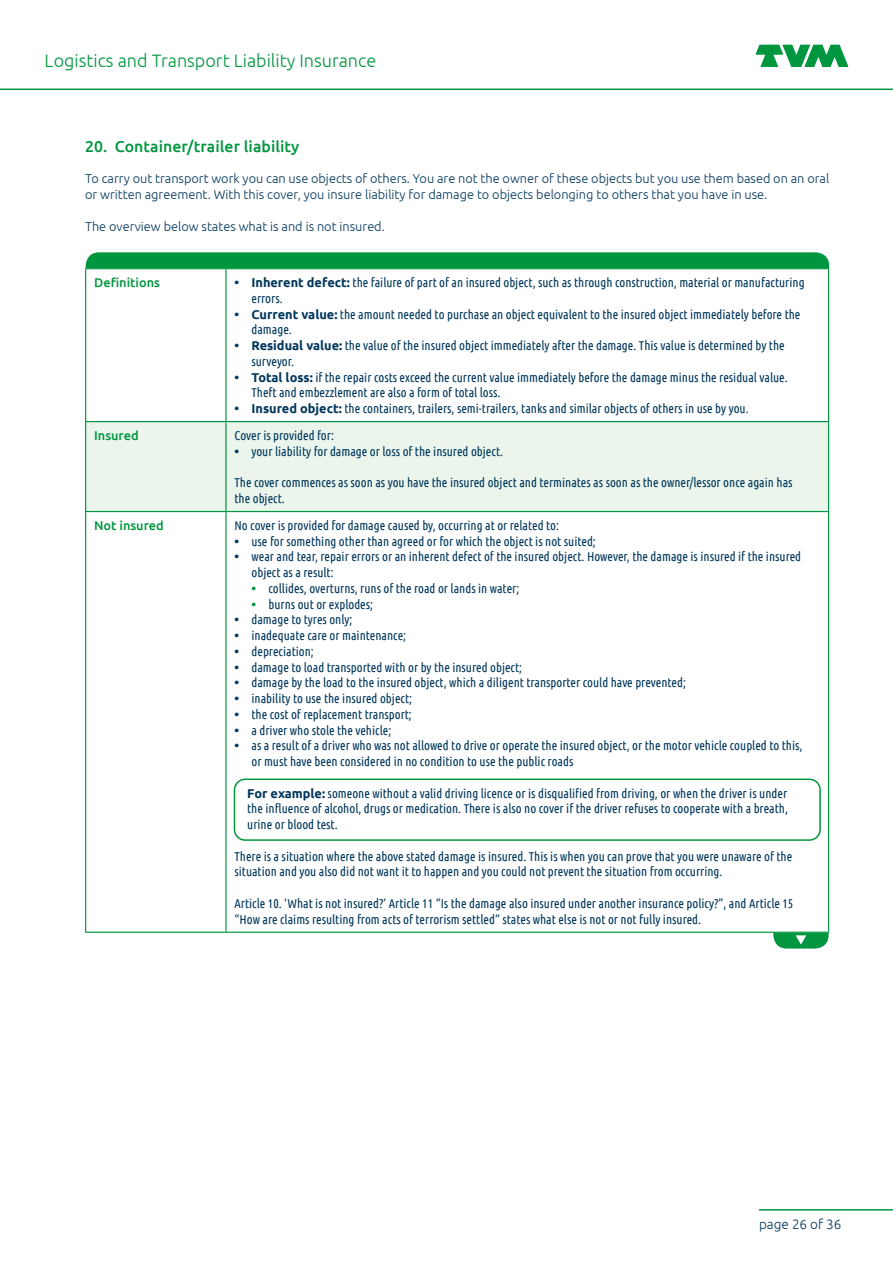
<style>
.page{position:relative;width:893px;height:1263px;background:#fff}
.page>*{position:absolute;margin:0;border:0;box-sizing:border-box;transform-origin:0 0}
.t1{font:300 18px "Ubuntu";color:#00963f}
.Bodykop_gr_10_5pt{font:500 15.75px "Ubuntu";letter-spacing:.005em;color:#00963f}
.t2{font:300 13.5px "Ubuntu";color:#00375b}
.tabel-tekst_8_5pt_blauw{font:12.75px/15.8px "Ubuntu Condensed";color:#00375b}
.body-tekst_8_5pt_blauw{font:300 12.75px/15.8px "Ubuntu";color:#00375b}
.Tabel_body_lijnkader{font:12.75px/15.8px "Ubuntu Condensed";color:#00375b;text-align:justify}
.T_Body_vraag_-_24{font:500 12.75px "Ubuntu";color:#00963f}
.s1{font-family:"Ubuntu";font-weight:700}
.s2{font-family:"Ubuntu";font-weight:700;color:#00963f}
</style>
<div class="page">
<svg style="left:756px;top:45px;width:92px;height:22px"></svg>
<hr style="left:0;top:89px;width:893px;height:1px;background:#00963f">
<hr style="left:759px;top:1209px;width:134px;height:1px;background:#00963f">
<div style="left:86px;top:422px;width:742px;height:89px;background:#ebf5ec"></div>
<hr style="left:85px;top:268px;width:141px;height:1px;background:#00963f">
<hr style="left:85px;top:269px;width:1px;height:152px;background:#00963f">
<hr style="left:226px;top:268px;width:603px;height:1px;background:#00963f">
<hr style="left:225px;top:269px;width:2px;height:152px;background:#00963f">
<hr style="left:828px;top:269px;width:1px;height:152px;background:#00963f">
<hr style="left:225px;top:422px;width:2px;height:89px;background:#00963f">
<hr style="left:225px;top:512px;width:2px;height:420px;background:#00963f">
<hr style="left:85px;top:421px;width:141px;height:1px;background:#00963f">
<hr style="left:85px;top:422px;width:1px;height:89px;background:#00963f">
<hr style="left:226px;top:421px;width:603px;height:1px;background:#00963f">
<hr style="left:828px;top:422px;width:1px;height:89px;background:#00963f">
<hr style="left:85px;top:511px;width:141px;height:1px;background:#00963f">
<hr style="left:85px;top:512px;width:1px;height:420px;background:#00963f">
<hr style="left:226px;top:511px;width:603px;height:1px;background:#00963f">
<hr style="left:828px;top:512px;width:1px;height:420px;background:#00963f">
<hr style="left:85px;top:932px;width:141px;height:1px;background:#00963f">
<hr style="left:226px;top:932px;width:603px;height:1px;background:#00963f">
<div style="left:86px;top:252px;width:743px;height:16px;background:#00963f"></div>
<div style="left:234px;top:778px;width:587px;height:63px;border:2px solid #00963f;border-radius:11px"></div>
<svg style="left:773px;top:933px;width:56px;height:15px"></svg>
<h1 class="t1" style="left:45px;top:50px;width:333px">Logistics and Transport Liability Insurance</h1>
<p class="Bodykop_gr_10_5pt" style="left:85px;top:136px;width:216px">20. Container/trailer liability</p>
<p class="body-tekst_8_5pt_blauw" style="left:85px;top:171px;width:746px">To carry out transport work you can use objects of others. You are not the owner of these objects but you use them based on an oral or written agreement. With this cover, you insure liability for damage to objects belonging to others that you have in use.</p>
<p class="body-tekst_8_5pt_blauw" style="left:85px;top:218px;width:301px">The overview below states what is and is not insured.</p>
<p class="T_Body_vraag_-_24" style="left:94px;top:274px;width:67px">Definitions</p>
<p class="tabel-tekst_8_5pt_blauw" style="left:251px;top:274px;width:555px;text-indent:-17px"><span class="s1">• Inherent defect:</span> the failure of part of an insured object, such as through construction, material or manufacturing errors.</p>
<p class="tabel-tekst_8_5pt_blauw" style="left:251px;top:306px;width:550px;text-indent:-17px"><span class="s1">• Current value:</span> the amount needed to purchase an object equivalent to the insured object immediately before the damage.</p>
<p class="tabel-tekst_8_5pt_blauw" style="left:251px;top:337px;width:535px;text-indent:-17px"><span class="s1">• Residual value:</span> the value of the insured object immediately after the damage. This value is determined by the surveyor.</p>
<p class="tabel-tekst_8_5pt_blauw" style="left:251px;top:369px;width:538px;text-indent:-17px"><span class="s1">• Total loss:</span> if the repair costs exceed the current value immediately before the damage minus the residual value.<br>Theft and embezzlement are also a form of total loss.</p>
<p class="tabel-tekst_8_5pt_blauw" style="left:234px;top:400px;width:516px"><span class="s1">• Insured object:</span> the containers, trailers, semi-trailers, tanks and similar objects of others in use by you.</p>
<p class="T_Body_vraag_-_24" style="left:94px;top:427px;width:46px">Insured</p>
<p class="tabel-tekst_8_5pt_blauw" style="left:234px;top:427px;width:101px">Cover is provided for:</p>
<p class="tabel-tekst_8_5pt_blauw" style="left:234px;top:443px;width:270px"><span class="s1">•</span> your liability for damage or loss of the insured object.</p>
<p class="tabel-tekst_8_5pt_blauw" style="left:234px;top:474px;width:560px">The cover commences as soon as you have the insured object and terminates as soon as the owner/lessor once again has the object.</p>
<p class="T_Body_vraag_-_24" style="left:94px;top:517px;width:71px">Not insured</p>
<p class="tabel-tekst_8_5pt_blauw" style="left:234px;top:517px;width:326px">No cover is provided for damage caused by, occurring at or related to:</p>
<p class="tabel-tekst_8_5pt_blauw" style="left:234px;top:533px;width:363px"><span class="s1">•</span> use for something other than agreed or for which the object is not suited;</p>
<p class="tabel-tekst_8_5pt_blauw" style="left:251px;top:549px;width:551px;text-indent:-17px"><span class="s1">•</span> wear and tear, repair errors or an inherent defect of the insured object. However, the damage is insured if the insured object as a result:</p>
<p class="tabel-tekst_8_5pt_blauw" style="left:251px;top:580px;width:269px"><span class="s2">•</span> collides, overturns, runs of the road or lands in water;</p>
<p class="tabel-tekst_8_5pt_blauw" style="left:251px;top:596px;width:123px"><span class="s2">•</span> burns out or explodes;</p>
<p class="tabel-tekst_8_5pt_blauw" style="left:234px;top:612px;width:120px"><span class="s1">•</span> damage to tyres only;</p>
<p class="tabel-tekst_8_5pt_blauw" style="left:234px;top:627px;width:173px"><span class="s1">•</span> inadequate care or maintenance;</p>
<p class="tabel-tekst_8_5pt_blauw" style="left:234px;top:643px;width:81px"><span class="s1">•</span> depreciation;</p>
<p class="tabel-tekst_8_5pt_blauw" style="left:234px;top:659px;width:289px"><span class="s1">•</span> damage to load transported with or by the insured object;</p>
<p class="tabel-tekst_8_5pt_blauw" style="left:234px;top:675px;width:453px"><span class="s1">•</span> damage by the load to the insured object, which a diligent transporter could have prevented;</p>
<p class="tabel-tekst_8_5pt_blauw" style="left:234px;top:690px;width:179px"><span class="s1">•</span> inability to use the insured object;</p>
<p class="tabel-tekst_8_5pt_blauw" style="left:234px;top:706px;width:179px"><span class="s1">•</span> the cost of replacement transport;</p>
<p class="tabel-tekst_8_5pt_blauw" style="left:234px;top:722px;width:158px"><span class="s1">•</span> a driver who stole the vehicle;</p>
<p class="tabel-tekst_8_5pt_blauw" style="left:251px;top:738px;width:552px;text-indent:-17px"><span class="s1">•</span> as a result of a driver who was not allowed to drive or operate the insured object, or the motor vehicle coupled to this, or must have been considered in no condition to use the public roads</p>
<p class="Tabel_body_lijnkader" style="left:247px;top:785px;width:542px"><span class="s1">For example:</span> someone without a valid driving licence or is disqualified from driving, or when the driver is under the influence of alcohol, drugs or medication. There is also no cover if the driver refuses to cooperate with a breath, urine or blood test.</p>
<p class="tabel-tekst_8_5pt_blauw" style="left:234px;top:848px;width:559px">There is a situation where the above stated damage is insured. This is when you can prove that you were unaware of the situation and you also did not want it to happen and you could not prevent the situation from occurring.</p>
<p class="tabel-tekst_8_5pt_blauw" style="left:234px;top:895px;width:560px">Article 10. ‘What is not insured?’ Article 11 “Is the damage also insured under another insurance policy?”, and Article 15 “How are claims resulting from acts of terrorism settled” states what else is not or not fully insured.</p>
<p class="t2" style="left:759px;top:1216px;width:84px">page 26 of 36</p>
</div>
